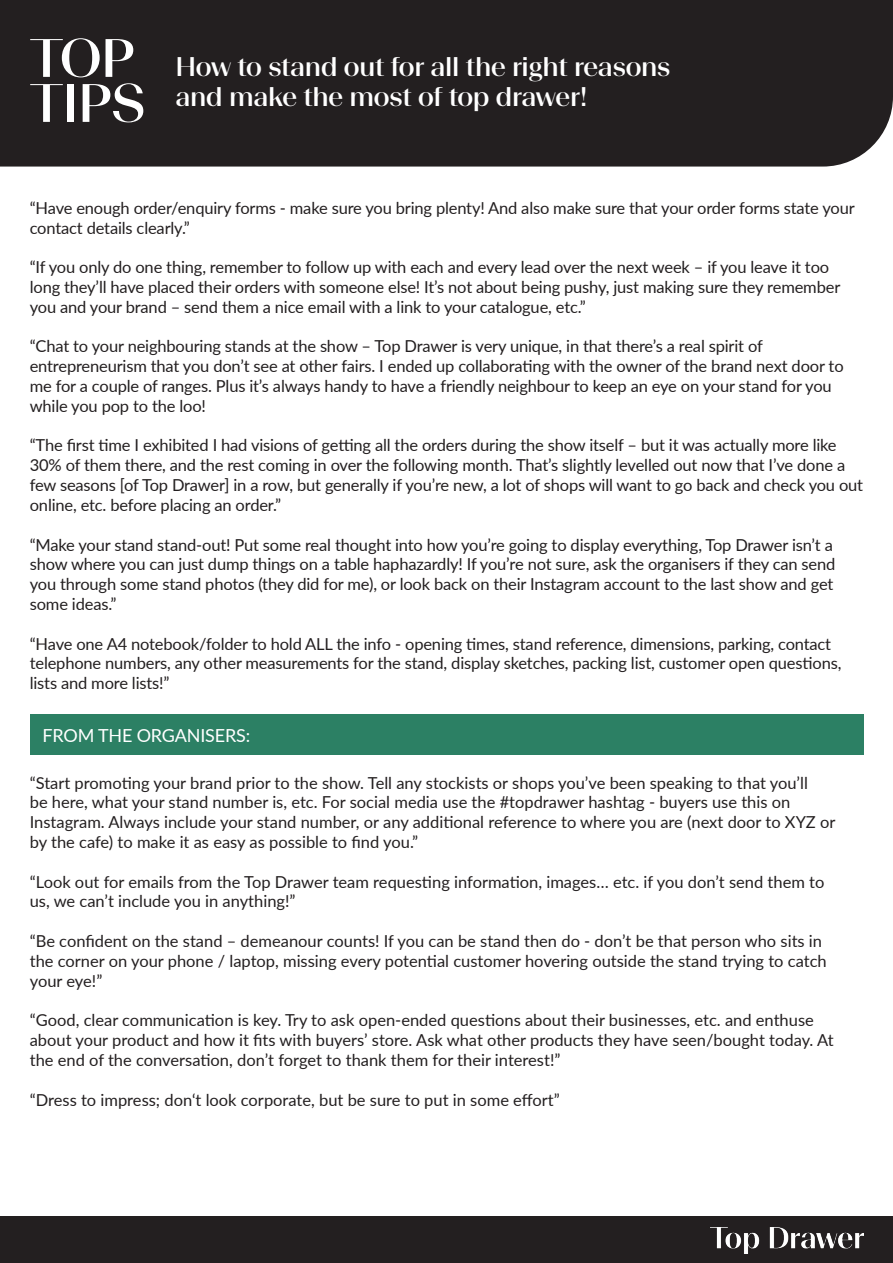
<style>
.page{position:relative;width:893px;height:1263px;background:#fff}
.page>*{position:absolute;margin:0;border:0;box-sizing:border-box;transform-origin:0 0}
.t1{font:54px/45px "Beausite Grand";letter-spacing:-.015em;color:#fff}
.t2{font:27px/30px "Beausite Grand";letter-spacing:-.01em;color:#fff}
.t3{font:18px "Lato";letter-spacing:-.01em;color:#fff}
.t4{font:16.5px/19.8px "Lato";letter-spacing:-.01em;color:#231f20}
</style>
<div class="page">
<div style="left:30px;top:715px;width:833px;height:40px;background:#2c8064"></div>
<div style="left:0;top:0;width:893px;height:167px;background:#231f20"></div>
<div style="left:0;top:1216px;width:893px;height:47px;background:#231f20"></div>
<img style="left:710px;top:1227px;width:153px;height:26px">
<p class="t1" style="left:30px;top:33px;width:117px">TOP<br>TIPS</p>
<p class="t2" style="left:175px;top:50px;width:497px">How to stand out for all the right reasons and make the most of top drawer!</p>
<p class="t4" style="left:30px;top:197px;width:826px">“Have enough order/enquiry forms - make sure you bring plenty! And also make sure that your order forms state your contact details clearly.”</p>
<p class="t4" style="left:30px;top:257px;width:812px">“If you only do one thing, remember to follow up with each and every lead over the next week – if you leave it too long they’ll have placed their orders with someone else! It’s not about being pushy, just making sure they remember you and your brand – send them a nice email with a link to your catalogue, etc.”</p>
<p class="t4" style="left:30px;top:336px;width:815px">“Chat to your neighbouring stands at the show – Top Drawer is very unique, in that there’s a real spirit of entrepreneurism that you don’t see at other fairs. I ended up collaborating with the owner of the brand next door to me for a couple of ranges. Plus it’s always handy to have a friendly neighbour to keep an eye on your stand for you while you pop to the loo!</p>
<p class="t4" style="left:30px;top:435px;width:835px">“The first time I exhibited I had visions of getting all the orders during the show itself – but it was actually more like 30% of them there, and the rest coming in over the following month. That’s slightly levelled out now that I’ve done a few seasons [of Top Drawer] in a row, but generally if you’re new, a lot of shops will want to go back and check you out online, etc. before placing an order.”</p>
<p class="t4" style="left:30px;top:534px;width:807px">“Make your stand stand-out! Put some real thought into how you’re going to display everything, Top Drawer isn’t a show where you can just dump things on a table haphazardly! If you’re not sure, ask the organisers if they can send you through some stand photos (they did for me), or look back on their Instagram account to the last show and get some ideas.”</p>
<p class="t4" style="left:30px;top:633px;width:813px">“Have one A4 notebook/folder to hold ALL the info - opening times, stand reference, dimensions, parking, contact telephone numbers, any other measurements for the stand, display sketches, packing list, customer open questions, lists and more lists!”</p>
<p class="t3" style="left:43px;top:722px;width:209px">FROM THE ORGANISERS:</p>
<p class="t4" style="left:30px;top:772px;width:807px">“Start promoting your brand prior to the show. Tell any stockists or shops you’ve been speaking to that you’ll<br>be here, what your stand number is, etc. For social media use the #topdrawer hashtag - buyers use this on Instagram. Always include your stand number, or any additional reference to where you are (next door to XYZ or by the cafe) to make it as easy as possible to find you.”</p>
<p class="t4" style="left:30px;top:871px;width:796px">“Look out for emails from the Top Drawer team requesting information, images… etc. if you don’t send them to us, we can’t include you in anything!”</p>
<p class="t4" style="left:30px;top:930px;width:798px">“Be confident on the stand – demeanour counts! If you can be stand then do - don’t be that person who sits in the corner on your phone / laptop, missing every potential customer hovering outside the stand trying to catch your eye!”</p>
<p class="t4" style="left:30px;top:1010px;width:805px">“Good, clear communication is key. Try to ask open-ended questions about their businesses, etc. and enthuse about your product and how it fits with buyers’ store. Ask what other products they have seen/bought today. At the end of the conversation, don’t forget to thank them for their interest!”</p>
<p class="t4" style="left:30px;top:1089px;width:532px">“Dress to impress; don‘t look corporate, but be sure to put in some effort”</p>
</div>
